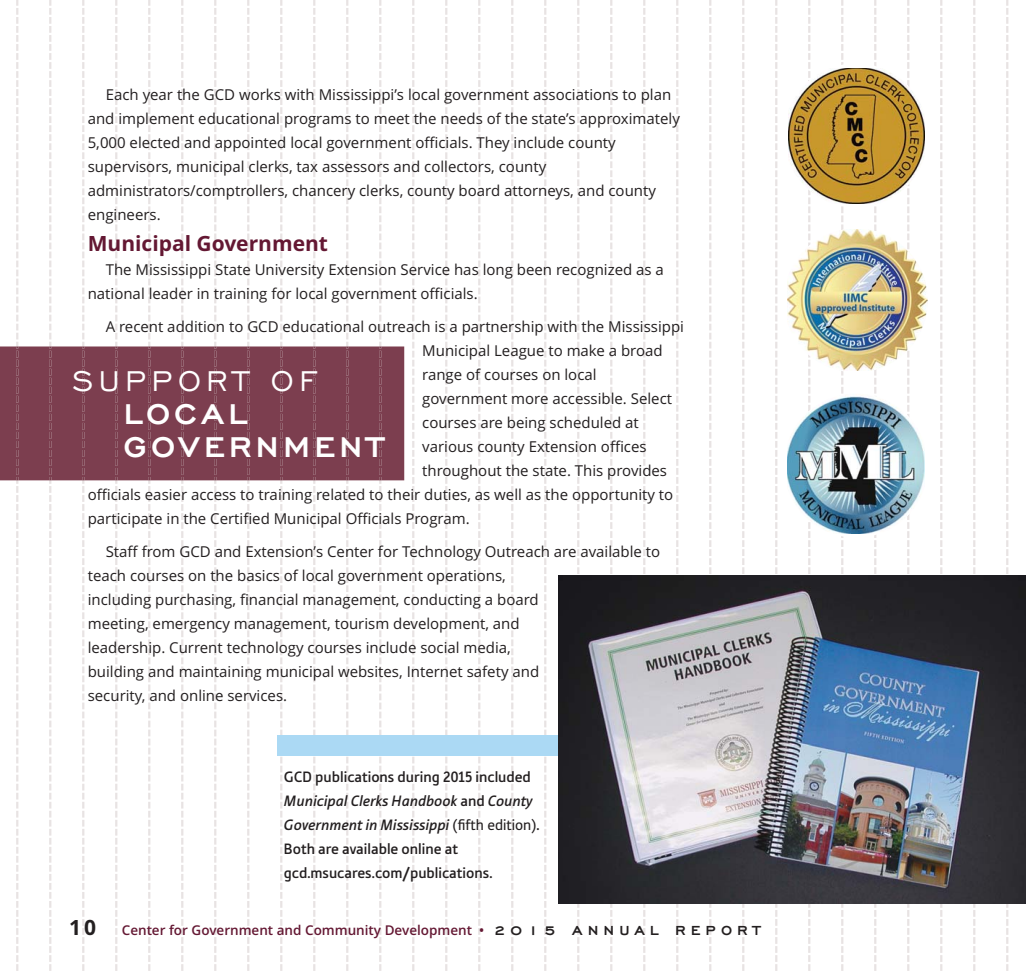
<style>
.page{position:relative;width:1026px;height:972px;background:#fff}
.page>*{position:absolute;margin:0;border:0;box-sizing:border-box;transform-origin:0 0}
.t1{font:700 36px/33px "Engravers Gothic";letter-spacing:.15em;color:#fff}
.t2{font:36px "Engravers Gothic";letter-spacing:.15em;color:#fff}
.t3{font:700 21px "Open Sans";color:#641833}
.t4{font:500 15.75px/24px "Tabula ITC Std";color:#231f20}
.t5{font:15px/24px "Open Sans";color:#231f20}
.t6{font:600 13.5px "Open Sans";color:#641833}
.s1{font-style:italic}
.s2{font-weight:400}
.s3{font-weight:700;font-size:21px;color:#231f20}
.s4{font-family:"Engravers Gothic";font-weight:700;font-size:16.5px;color:#231f20}
</style>
<div class="page">
<svg style="left:412px;top:0;width:2px;height:971px"></svg>
<svg style="left:445px;top:0;width:2px;height:971px"></svg>
<svg style="left:478px;top:0;width:2px;height:971px"></svg>
<svg style="left:511px;top:0;width:2px;height:971px"></svg>
<svg style="left:544px;top:0;width:2px;height:971px"></svg>
<svg style="left:577px;top:0;width:2px;height:971px"></svg>
<svg style="left:610px;top:0;width:2px;height:971px"></svg>
<svg style="left:643px;top:0;width:2px;height:971px"></svg>
<svg style="left:676px;top:0;width:2px;height:971px"></svg>
<svg style="left:709px;top:0;width:2px;height:971px"></svg>
<svg style="left:742px;top:0;width:2px;height:971px"></svg>
<svg style="left:775px;top:0;width:2px;height:971px"></svg>
<svg style="left:808px;top:0;width:2px;height:971px"></svg>
<svg style="left:841px;top:0;width:2px;height:971px"></svg>
<svg style="left:874px;top:0;width:2px;height:971px"></svg>
<svg style="left:907px;top:0;width:2px;height:971px"></svg>
<svg style="left:940px;top:0;width:2px;height:971px"></svg>
<svg style="left:973px;top:0;width:2px;height:971px"></svg>
<svg style="left:1006px;top:0;width:2px;height:971px"></svg>
<div style="left:0;top:346px;width:404px;height:134px;background:#7c3e4f"></div>
<svg style="left:16px;top:0;width:2px;height:971px"></svg>
<svg style="left:49px;top:0;width:2px;height:971px"></svg>
<svg style="left:82px;top:0;width:2px;height:971px"></svg>
<svg style="left:115px;top:0;width:2px;height:971px"></svg>
<svg style="left:148px;top:0;width:2px;height:971px"></svg>
<svg style="left:181px;top:0;width:2px;height:971px"></svg>
<svg style="left:214px;top:0;width:2px;height:971px"></svg>
<svg style="left:247px;top:0;width:2px;height:971px"></svg>
<svg style="left:280px;top:0;width:2px;height:971px"></svg>
<svg style="left:313px;top:0;width:2px;height:971px"></svg>
<svg style="left:346px;top:0;width:2px;height:971px"></svg>
<svg style="left:379px;top:0;width:2px;height:971px"></svg>
<div style="left:784px;top:63px;width:144px;height:144px;background:#fff;border-radius:50%"></div>
<img style="left:789px;top:68px;width:136px;height:136px">
<img style="left:787px;top:230px;width:141px;height:140px">
<img style="left:788px;top:394px;width:136px;height:140px">
<div style="left:277px;top:735px;width:284px;height:21px;background:#abd9f4"></div>
<img style="left:558px;top:576px;width:468px;height:328px">
<p class="t5" style="left:88px;top:84px;width:594px;text-indent:18px">Each year the GCD works with Mississippi’s local government associations to plan and implement educational programs to meet the needs of the state’s approximately 5,000 elected and appointed local government officials. They include county supervisors, municipal clerks, tax assessors and collectors, county administrators/comptrollers, chancery clerks, county board attorneys, and county engineers.</p>
<h2 class="t3" style="left:88px;top:235px;width:242px">Municipal Government</h2>
<p class="t5" style="left:88px;top:259px;width:578px;text-indent:18px">The Mississippi State University Extension Service has long been recognized as a national leader in training for local government officials.</p>
<p class="t5" style="left:106px;top:316px;width:580px">A recent addition to GCD educational outreach is a partnership with the Mississippi</p>
<p class="t5" style="left:422px;top:340px;width:242px">Municipal League to make a broad</p>
<p class="t5" style="left:422px;top:364px;width:176px">range of courses on local</p>
<p class="t5" style="left:422px;top:388px;width:251px">government more accessible. Select</p>
<p class="t5" style="left:422px;top:412px;width:218px">courses are being scheduled at</p>
<p class="t5" style="left:422px;top:436px;width:226px">various county Extension offices</p>
<p class="t5" style="left:422px;top:460px;width:246px">throughout the state. This provides</p>
<p class="t5" style="left:88px;top:484px;width:587px">officials easier access to training related to their duties, as well as the opportunity to</p>
<p class="t5" style="left:88px;top:508px;width:383px">participate in the Certified Municipal Officials Program.</p>
<p class="t5" style="left:88px;top:541px;width:574px;text-indent:18px">Staff from GCD and Extension’s Center for Technology Outreach are available to teach courses on the basics of local government operations,<br>including purchasing, financial management, conducting a board<br>meeting, emergency management, tourism development, and<br>leadership. Current technology courses include social media,<br>building and maintaining municipal websites, Internet safety and<br>security, and online services.</p>
<h1 class="t2" style="left:72px;top:358px;width:246px">SUPPORT OF</h1>
<h1 class="t1" style="left:124px;top:395px;width:260px">LOCAL<br>GOVERNMENT</h1>
<p class="t4" style="left:284px;top:766px;width:257px">GCD publications during 2015 included <span class="s1">Municipal Clerks Handbook</span> and <span class="s1">County Government in Mississippi</span> <span class="s2">(fifth edition)</span>.<br>Both are available online at gcd.msucares.com/publications.</p>
<p class="t6" style="left:69px;top:924px;width:693px"><span class="s3">10</span> Center for Government and Community Development • <span class="s4">2 0 1 5 A N N U A L R E P O R T</span></p>
</div>
